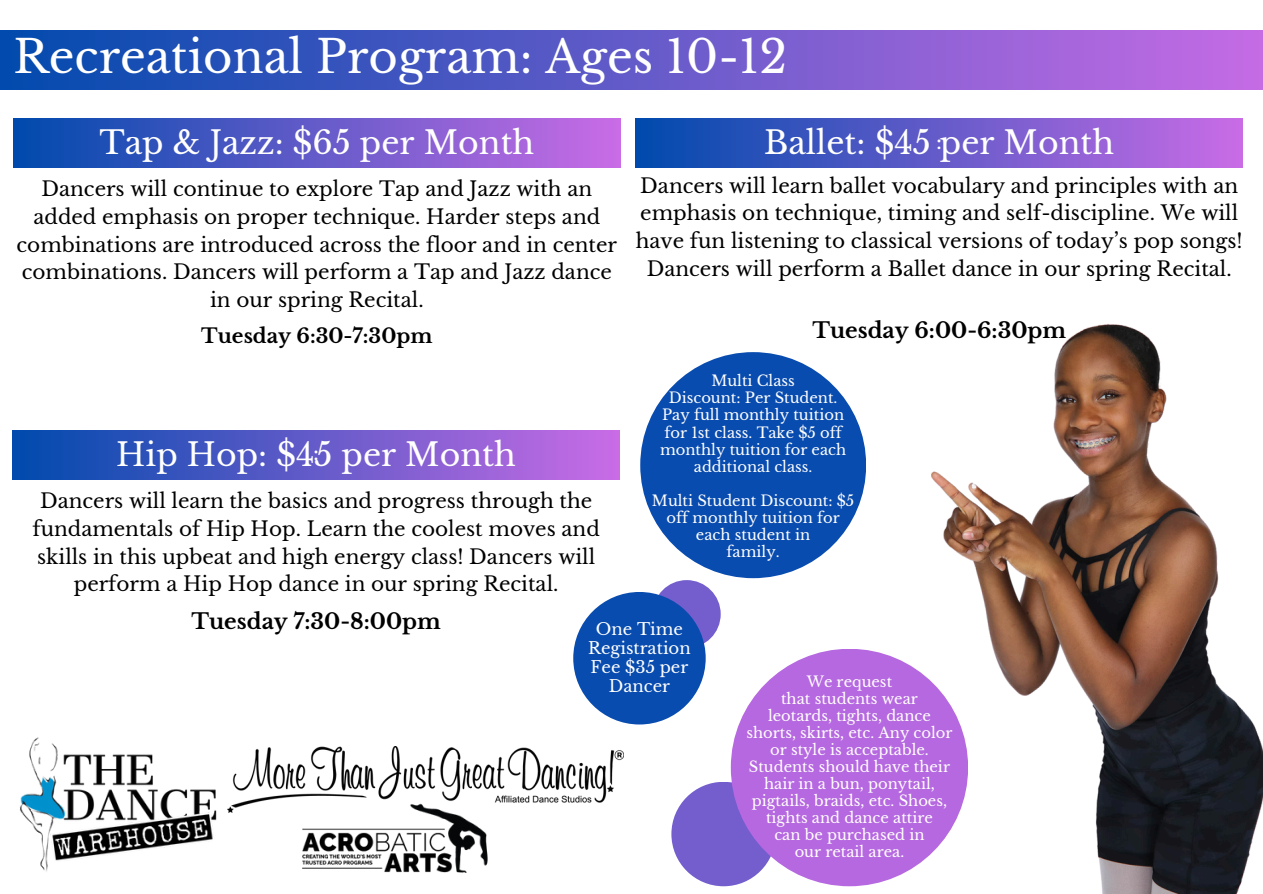
<style>
.page{position:relative;width:1263px;height:894px;background:#fff}
.page>*{position:absolute;margin:0;border:0;box-sizing:border-box;transform-origin:0 0}
.t1{font:45px "Libre Baskerville";color:#fff}
.t2{font:31.65px "Libre Baskerville";color:#fff}
.t3{font:700 21.45px "Libre Baskerville";color:#000}
.t4{font:21px "Libre Baskerville";color:#fff}
.t5{font:19.95px/27.9px "Libre Baskerville";color:#000;text-align:center}
.t6{font:700 19.95px "Libre Baskerville";color:#000}
.t7{font:16.5px/19.2px "Libre Baskerville";color:#fff;text-align:center}
.t8{font:14.7px/17.1px "Libre Baskerville";color:#fff;text-align:center}
</style>
<div class="page">
<div style="left:0;top:30px;width:1263px;height:59px;background:linear-gradient(to right,#024aad,#c56be4)"></div>
<img style="left:20px;top:737px;width:197px;height:135px">
<img style="left:228px;top:746px;width:396px;height:66px">
<img style="left:256px;top:770px;width:278px;height:103px">
<div style="left:13px;top:430px;width:607px;height:49px;background:linear-gradient(to right,#004aad,#ca6ce6)"></div>
<div style="left:13px;top:118px;width:607px;height:50px;background:linear-gradient(to right,#004aad,#c96ce6)"></div>
<div style="left:636px;top:118px;width:607px;height:50px;background:linear-gradient(to right,#004aad,#ca6ce6)"></div>
<div style="left:671px;top:781px;width:105px;height:105px;background:#745ece;border-radius:50%"></div>
<div style="left:731px;top:648px;width:237px;height:238px;background:#b668e0;border-radius:50%"></div>
<div style="left:640px;top:352px;width:226px;height:226px;background:#094cb0;border-radius:50%"></div>
<img style="left:911px;top:324px;width:352px;height:569px">
<div style="left:653px;top:580px;width:68px;height:68px;background:#745ece;border-radius:50%"></div>
<div style="left:573px;top:591px;width:133px;height:133px;background:#094cb0;border-radius:50%"></div>
<p class="t1" style="left:13px;top:29px;width:775px">Recreational Program: Ages 10-12</p>
<p class="t2" style="left:99px;top:124px;width:436px">Tap &amp; Jazz: $65 per Month</p>
<p class="t5" style="left:17px;top:175px;width:602px">Dancers will continue to explore Tap and Jazz with an added emphasis on proper technique. Harder steps and combinations are introduced across the floor and in center combinations. Dancers will perform a Tap and Jazz dance in our spring Recital.</p>
<p class="t6" style="left:201px;top:323px;width:233px">Tuesday 6:30-7:30pm</p>
<p class="t2" style="left:116px;top:435px;width:401px">Hip Hop: $45 per Month</p>
<h2 class="t4" style="left:313px;top:440px;width:7px">:</h2>
<h3 class="t5" style="left:32px;top:486px;width:569px">Dancers will learn the basics and progress through the fundamentals of Hip Hop. Learn the coolest moves and skills in this upbeat and high energy class! Dancers will perform a Hip Hop dance in our spring Recital.</h3>
<p class="t2" style="left:764px;top:124px;width:352px">Ballet: $45 per Month</p>
<h4 class="t4" style="left:936px;top:128px;width:7px">:</h4>
<p class="t5" style="left:636px;top:171px;width:609px">Dancers will learn ballet vocabulary and principles with an emphasis on technique, timing and self-discipline. We will have fun listening to classical versions of today’s pop songs!<br>Dancers will perform a Ballet dance in our spring Recital.</p>
<h5 class="t3" style="left:812px;top:317px;width:255px">Tuesday 6:00-6:30pm</h5>
<p class="t8" style="left:711px;top:372px;width:85px">Multi Class</p>
<p class="t8" style="left:669px;top:389px;width:170px">Discount: Per Student.</p>
<p class="t8" style="left:662px;top:406px;width:183px">Pay full monthly tuition</p>
<p class="t8" style="left:660px;top:424px;width:188px">for 1st class. Take $5 off monthly tuition for each additional class.</p>
<p class="t8" style="left:652px;top:492px;width:204px">Multi Student Discount: $5 off monthly tuition for</p>
<p class="t8" style="left:696px;top:526px;width:116px">each student in</p>
<h2 class="t8" style="left:727px;top:543px;width:55px">family.</h2>
<p class="t3" style="left:191px;top:607px;width:251px">Tuesday 7:30-8:00pm</p>
<p class="t7" style="left:588px;top:619px;width:104px">One Time<br>Registration<br>Fee $35 per<br>Dancer</p>
<h4 class="t8" style="left:807px;top:672px;width:87px">We request</h4>
<p class="t8" style="left:781px;top:689px;width:138px">that students wear</p>
<h3 class="t8" style="left:768px;top:707px;width:164px">leotards, tights, dance</h3>
<h3 class="t8" style="left:746px;top:724px;width:208px">shorts, skirts, etc. Any color or style is acceptable.<br>Students should have their hair in a bun, ponytail, pigtails, braids, etc. Shoes, tights and dance attire</h3>
<p class="t8" style="left:774px;top:826px;width:152px">can be purchased in</p>
<p class="t8" style="left:795px;top:843px;width:111px">our retail area.</p>
</div>
